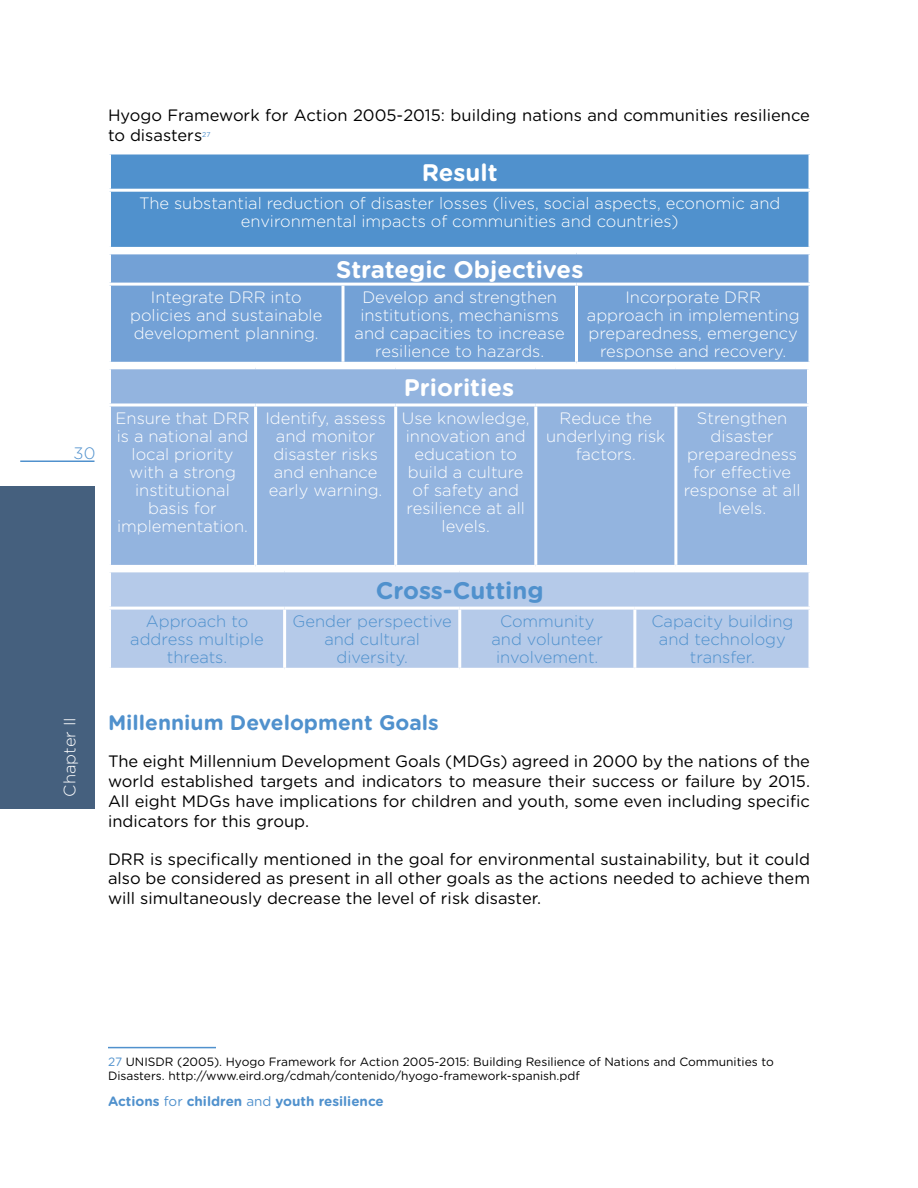
<style>
.page{position:relative;width:918px;height:1188px;background:#fff}
.page>*{position:absolute;margin:0;border:0;box-sizing:border-box;transform-origin:0 0}
.t1{font:700 24px "Gotham Rounded";color:#fff}
.t2{font:700 24px "Gotham Rounded";color:#5091cd}
.t3{font:700 21px "Gotham Rounded";color:#5091cd}
.t4{font:300 16.5px/18px "Gotham Rounded";color:#fff;text-align:center}
.t5{font:16.5px/19.8px "Gotham Rounded";color:#000;text-align:justify}
.t6{font:300 16.5px/18px "Gotham Rounded";color:#5091cd;text-align:center}
.t7{font:700 13.5px "Gotham Rounded";color:#5091cd}
.t8{font:12px/14.4px "Gotham Rounded";color:#000}
.t9{font:7.05px "Gotham Rounded";color:#5091cd}
.s1{color:#5091cd}
.s2{font-weight:400}
</style>
<div class="page">
<div style="left:0;top:487px;width:95px;height:322px;background:#45607e"></div>
<hr style="left:20px;top:460px;width:74px;height:2px;background:#5091cd">
<div style="left:111px;top:154px;width:697px;height:93px;background:#5091cd"></div>
<svg style="left:808px;top:154px;width:2px;height:35px"></svg>
<hr style="left:108px;top:189px;width:704px;height:3px;background:#fff">
<svg style="left:808px;top:192px;width:2px;height:55px"></svg>
<div style="left:111px;top:254px;width:697px;height:108px;background:#73a1d6"></div>
<svg style="left:808px;top:254px;width:2px;height:29px"></svg>
<hr style="left:108px;top:283px;width:235px;height:3px;background:#fff">
<hr style="left:343px;top:283px;width:234px;height:3px;background:#fff">
<hr style="left:342px;top:286px;width:3px;height:76px;background:#fff">
<hr style="left:576px;top:283px;width:236px;height:3px;background:#fff">
<hr style="left:575px;top:286px;width:3px;height:76px;background:#fff">
<svg style="left:808px;top:286px;width:2px;height:76px"></svg>
<div style="left:111px;top:369px;width:696px;height:196px;background:#93b4df"></div>
<hr style="left:108px;top:403px;width:148px;height:3px;background:#fff">
<hr style="left:256px;top:403px;width:140px;height:3px;background:#fff">
<hr style="left:254px;top:406px;width:3px;height:159px;background:#fff">
<hr style="left:396px;top:403px;width:140px;height:3px;background:#fff">
<hr style="left:394px;top:406px;width:3px;height:159px;background:#fff">
<hr style="left:536px;top:403px;width:140px;height:3px;background:#fff">
<hr style="left:534px;top:406px;width:3px;height:159px;background:#fff">
<hr style="left:676px;top:403px;width:134px;height:3px;background:#fff">
<hr style="left:674px;top:406px;width:3px;height:159px;background:#fff">
<div style="left:111px;top:572px;width:697px;height:96px;background:#b5cae9"></div>
<svg style="left:808px;top:572px;width:2px;height:35px"></svg>
<hr style="left:108px;top:607px;width:177px;height:3px;background:#fff">
<hr style="left:285px;top:607px;width:175px;height:3px;background:#fff">
<hr style="left:283px;top:610px;width:3px;height:58px;background:#fff">
<hr style="left:460px;top:607px;width:175px;height:3px;background:#fff">
<hr style="left:458px;top:610px;width:3px;height:58px;background:#fff">
<hr style="left:635px;top:607px;width:177px;height:3px;background:#fff">
<hr style="left:633px;top:610px;width:3px;height:58px;background:#fff">
<svg style="left:808px;top:610px;width:2px;height:58px"></svg>
<hr style="left:108px;top:1047px;width:108px;height:1px;background:#5091cd">
<p class="t6" style="left:74px;top:443px;width:23px">30</p>
<p class="t5" style="left:108px;top:105px;width:703px">Hyogo Framework for Action 2005-2015: building nations and communities resilience to disasters</p>
<p class="t9" style="left:202px;top:130px;width:10px">27</p>
<h1 class="t1" style="left:422px;top:155px;width:78px">Result</h1>
<p class="t4" style="left:139px;top:194px;width:643px">The substantial reduction of disaster losses (lives, social aspects, economic and environmental impacts of communities and countries)</p>
<h1 class="t1" style="left:336px;top:252px;width:249px">Strategic Objectives</h1>
<p class="t4" style="left:130px;top:288px;width:194px">Integrate DRR into policies and sustainable development planning.</p>
<p class="t4" style="left:355px;top:288px;width:212px">Develop and strengthen institutions, mechanisms and capacities to increase resilience to hazards.</p>
<p class="t4" style="left:587px;top:288px;width:214px">Incorporate DRR approach in implementing preparedness, emergency response and recovery.</p>
<h1 class="t1" style="left:404px;top:370px;width:112px">Priorities</h1>
<p class="t4" style="left:116px;top:409px;width:136px">Ensure that DRR is a national and local priority with a strong institutional basis for implementation.</p>
<p class="t4" style="left:265px;top:409px;width:122px">Identify, assess and monitor disaster risks and enhance early warning.</p>
<p class="t4" style="left:402px;top:409px;width:129px">Use knowledge, innovation and education to build a culture of safety and resilience at all levels.</p>
<p class="t4" style="left:546px;top:409px;width:121px">Reduce the underlying risk factors.</p>
<p class="t4" style="left:684px;top:409px;width:119px">Strengthen disaster preparedness for effective response at all levels.</p>
<h1 class="t2" style="left:376px;top:573px;width:169px">Cross-Cutting</h1>
<p class="t6" style="left:130px;top:612px;width:135px">Approach to address multiple threats.</p>
<p class="t6" style="left:292px;top:612px;width:161px">Gender perspective and cultural diversity.</p>
<p class="t6" style="left:491px;top:612px;width:113px">Community and volunteer involvement.</p>
<p class="t6" style="left:651px;top:612px;width:144px">Capacity building and technology transfer.</p>
<p class="t4" style="left:60px;top:796px;width:81px;rotate:-90deg">Chapter II</p>
<p class="t3" style="left:108px;top:707px;width:332px">Millennium Development Goals</p>
<p class="t5" style="left:108px;top:751px;width:704px">The eight Millennium Development Goals (MDGs) agreed in 2000 by the nations of the world established targets and indicators to measure their success or failure by 2015.<br>All eight MDGs have implications for children and youth, some even including specific indicators for this group.</p>
<p class="t5" style="left:108px;top:848px;width:704px">DRR is specifically mentioned in the goal for environmental sustainability, but it could also be considered as present in all other goals as the actions needed to achieve them will simultaneously decrease the level of risk disaster.</p>
<p class="t8" style="left:108px;top:1054px;width:667px"><span class="s1">27</span> UNISDR (2005). Hyogo Framework for Action 2005-2015: Building Resilience of Nations and Communities to<br>Disasters. http://www.eird.org/cdmah/contenido/hyogo-framework-spanish.pdf</p>
<p class="t7" style="left:108px;top:1091px;width:277px">Actions <span class="s2">for</span> children <span class="s2">and</span> youth resilience</p>
</div>
